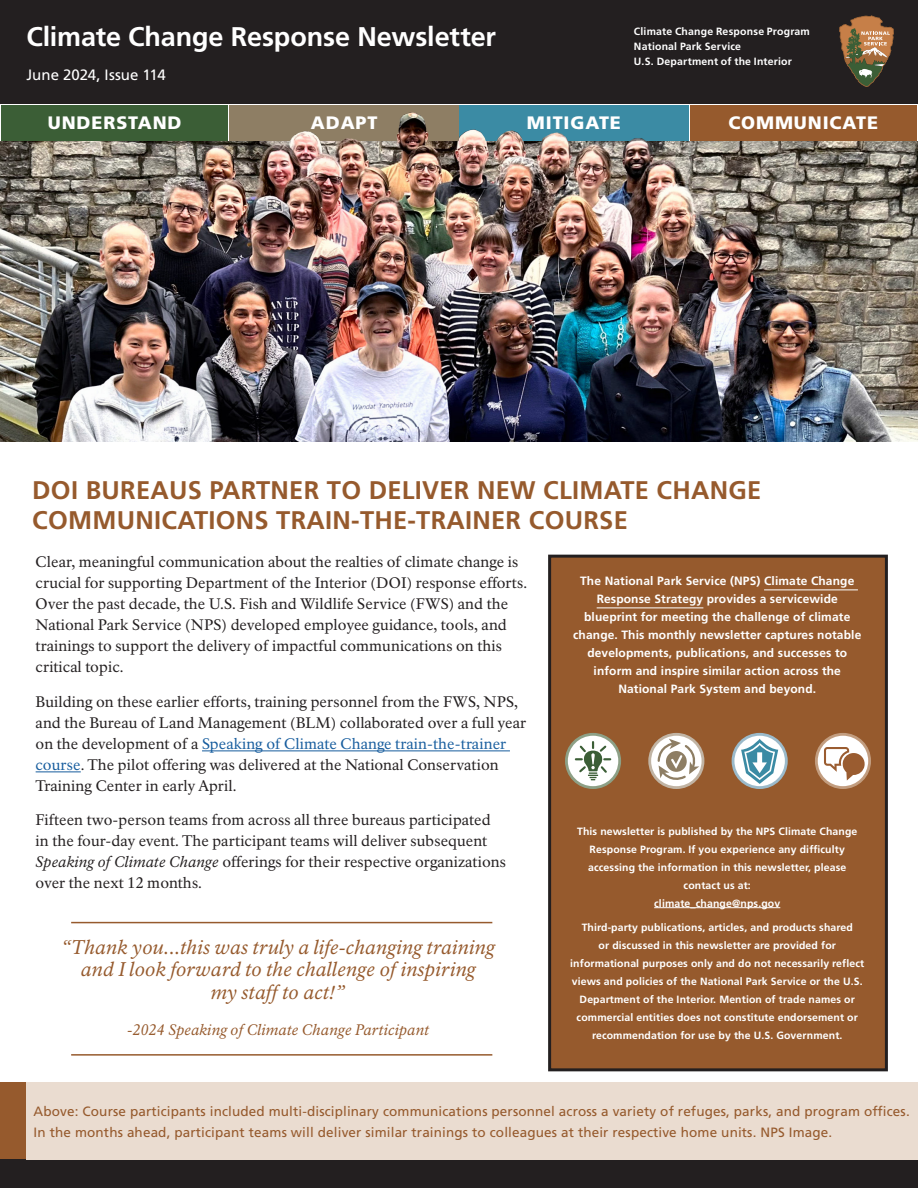
<style>
.page{position:relative;width:918px;height:1188px;background:#fff}
.page>*{position:absolute;margin:0;border:0;box-sizing:border-box;transform-origin:0 0}
.Title__H1{font:700 27px "Frutiger LT Std";letter-spacing:-.005em;color:#fff}
.Story_Title__H2{font:700 25.5px/30.6px "Frutiger LT Std";letter-spacing:.01em;color:#965a2d}
.Feature_Pull_Quote__P{font:italic 19.5px/22.5px "NPS Rawlinson OT";letter-spacing:.01em;color:#965a2d;text-align:center}
.Cornerstones__P{font:900 18px "Frutiger LT Std";letter-spacing:.05em;color:#fff}
.Feature_Body__P{font:15px/21px "NPS Rawlinson OT";letter-spacing:.01em;color:#231f20}
.Feature_Pull_Quote__P-2{font:italic 15px "NPS Rawlinson OT";letter-spacing:.01em;color:#965a2d}
.Date___Issue__P{font:15px "Frutiger LT Std";color:#fff}
.Feature_Image_Caption__P{font:13.5px/21px "Frutiger LT Std";letter-spacing:.01em;color:#965a2d}
.Frontmatter_Body_8pt__P{font:700 12px/18px "Frutiger LT Std";letter-spacing:.01em;color:#fff;text-align:center}
.Front_Matter_7pt__P{font:700 10.5px/18px "Frutiger LT Std";letter-spacing:.01em;color:#fff;text-align:center}
.Agency_Block__P{font:700 10.5px "Frutiger LT Std";letter-spacing:.02em;color:#fff}
.s1{color:#175d9e}
.s2{font-style:italic}
</style>
<div class="page">
<div style="left:0;top:0;width:918px;height:103px;background:#231f20"></div>
<div style="left:0;top:1083px;width:27px;height:77px;background:#965a2d"></div>
<div style="left:0;top:1160px;width:918px;height:28px;background:#231f20"></div>
<div style="left:550px;top:556px;width:336px;height:514px;background:#965a2d"></div>
<div style="left:548px;top:555px;width:340px;height:516px;border:3px solid #231f20"></div>
<svg style="left:566px;top:734px;width:54px;height:54px"></svg>
<div style="left:565px;top:733px;width:56px;height:56px;border:3px solid #8da086;border-radius:50%"></div>
<svg style="left:576px;top:742px;width:34px;height:38px"></svg>
<svg style="left:650px;top:734px;width:53px;height:54px"></svg>
<div style="left:648px;top:733px;width:56px;height:56px;border:3px solid #c1b4a4;border-radius:50%"></div>
<svg style="left:657px;top:739px;width:42px;height:41px;background:#d4cdc3"></svg>
<svg style="left:733px;top:734px;width:53px;height:54px"></svg>
<div style="left:732px;top:733px;width:56px;height:56px;border:3px solid #9bbaca;border-radius:50%"></div>
<svg style="left:741px;top:739px;width:37px;height:45px;background:#a1c6d2"></svg>
<svg style="left:816px;top:734px;width:54px;height:54px"></svg>
<div style="left:815px;top:733px;width:56px;height:56px;border:3px solid #c29d7f;border-radius:50%"></div>
<svg style="left:824px;top:747px;width:42px;height:34px"></svg>
<hr style="left:71px;top:922px;width:421px;height:1px;background:#965a2d">
<hr style="left:71px;top:1054px;width:421px;height:2px;background:#965a2d">
<svg style="left:839px;top:15px;width:55px;height:72px"></svg>
<div style="left:2px;top:105px;width:226px;height:35px;background:#3b5e36"></div>
<div style="left:230px;top:105px;width:229px;height:35px;background:#8e7e64"></div>
<div style="left:459px;top:105px;width:229px;height:35px;background:#3b8ba4"></div>
<div style="left:690px;top:105px;width:226px;height:35px;background:#965a2d"></div>
<hr style="left:202px;top:751px;width:308px;height:1px;background:#175d9e">
<hr style="left:36px;top:772px;width:45px;height:1px;background:#175d9e">
<img style="left:0;top:142px;width:918px;height:300px">
<img style="left:162px;top:113px;width:551px;height:120px">
<div style="left:27px;top:1083px;width:891px;height:77px;background:#eadcd0"></div>
<hr style="left:764px;top:590px;width:94px;height:1px;background:#fff">
<hr style="left:597px;top:608px;width:106px;height:1px;background:#fff">
<hr style="left:654px;top:907px;width:126px;height:1px;background:#fff">
<h1 class="Title__H1" style="left:26px;top:21px;width:471px">Climate Change Response Newsletter</h1>
<p class="Date___Issue__P" style="left:26px;top:66px;width:141px">June 2024, Issue 114</p>
<p class="Agency_Block__P" style="left:634px;top:25px;width:178px">Climate Change Response Program</p>
<p class="Agency_Block__P" style="left:634px;top:40px;width:109px">National Park Service</p>
<p class="Agency_Block__P" style="left:634px;top:55px;width:159px">U.S. Department of the Interior</p>
<p class="Cornerstones__P" style="left:48px;top:112px;width:135px">UNDERSTAND</p>
<p class="Cornerstones__P" style="left:311px;top:112px;width:68px">ADAPT</p>
<p class="Cornerstones__P" style="left:527px;top:112px;width:96px">MITIGATE</p>
<p class="Cornerstones__P" style="left:728px;top:112px;width:151px">COMMUNICATE</p>
<h2 class="Story_Title__H2" style="left:32px;top:475px;width:731px">DOI BUREAUS PARTNER TO DELIVER NEW CLIMATE CHANGE<br>COMMUNICATIONS TRAIN-THE-TRAINER COURSE</h2>
<p class="Feature_Body__P" style="left:36px;top:552px;width:493px">Clear, meaningful communication about the realties of climate change is crucial for supporting Department of the Interior (DOI) response efforts.<br>Over the past decade, the U.S. Fish and Wildlife Service (FWS) and the National Park Service (NPS) developed employee guidance, tools, and trainings to support the delivery of impactful communications on this critical topic.</p>
<p class="Feature_Body__P" style="left:36px;top:691px;width:492px">Building on these earlier efforts, training personnel from the FWS, NPS, and the Bureau of Land Management (BLM) collaborated over a full year on the development of a <span class="s1">Speaking of Climate Change train-the-trainer course</span>. The pilot offering was delivered at the National Conservation Training Center in early April.</p>
<p class="Feature_Body__P" style="left:36px;top:810px;width:472px">Fifteen two-person teams from across all three bureaus participated in the four-day event. The participant teams will deliver subsequent <span class="s2">Speaking of Climate Change</span> offerings for their respective organizations over the next 12 months.</p>
<p class="Frontmatter_Body_8pt__P" style="left:573px;top:572px;width:290px">The National Park Service (NPS) Climate Change Response Strategy provides a servicewide blueprint for meeting the challenge of climate change. This monthly newsletter captures notable developments, publications, and successes to inform and inspire similar action across the National Park System and beyond.</p>
<p class="Front_Matter_7pt__P" style="left:577px;top:822px;width:282px">This newsletter is published by the NPS Climate Change Response Program. If you experience any difficulty accessing the information in this newsletter, please contact us at:<br>climate_change@nps.gov</p>
<p class="Front_Matter_7pt__P" style="left:570px;top:919px;width:296px">Third-party publications, articles, and products shared<br>or discussed in this newsletter are provided for informational purposes only and do not necessarily reflect views and policies of the National Park Service or the U.S.<br>Department of the Interior. Mention of trade names or commercial entities does not constitute endorsement or recommendation for use by the U.S. Government.</p>
<p class="Feature_Pull_Quote__P" style="left:62px;top:936px;width:435px">“Thank you...this was truly a life-changing training and I look forward to the challenge of inspiring<br>my staff to act!”</p>
<p class="Feature_Pull_Quote__P-2" style="left:128px;top:1021px;width:303px">-2024 Speaking of Climate Change Participant</p>
<p class="Feature_Image_Caption__P" style="left:34px;top:1101px;width:878px">Above: Course participants included multi-disciplinary communications personnel across a variety of refuges, parks, and program offices.<br>In the months ahead, participant teams will deliver similar trainings to colleagues at their respective home units. NPS Image.</p>
</div>
